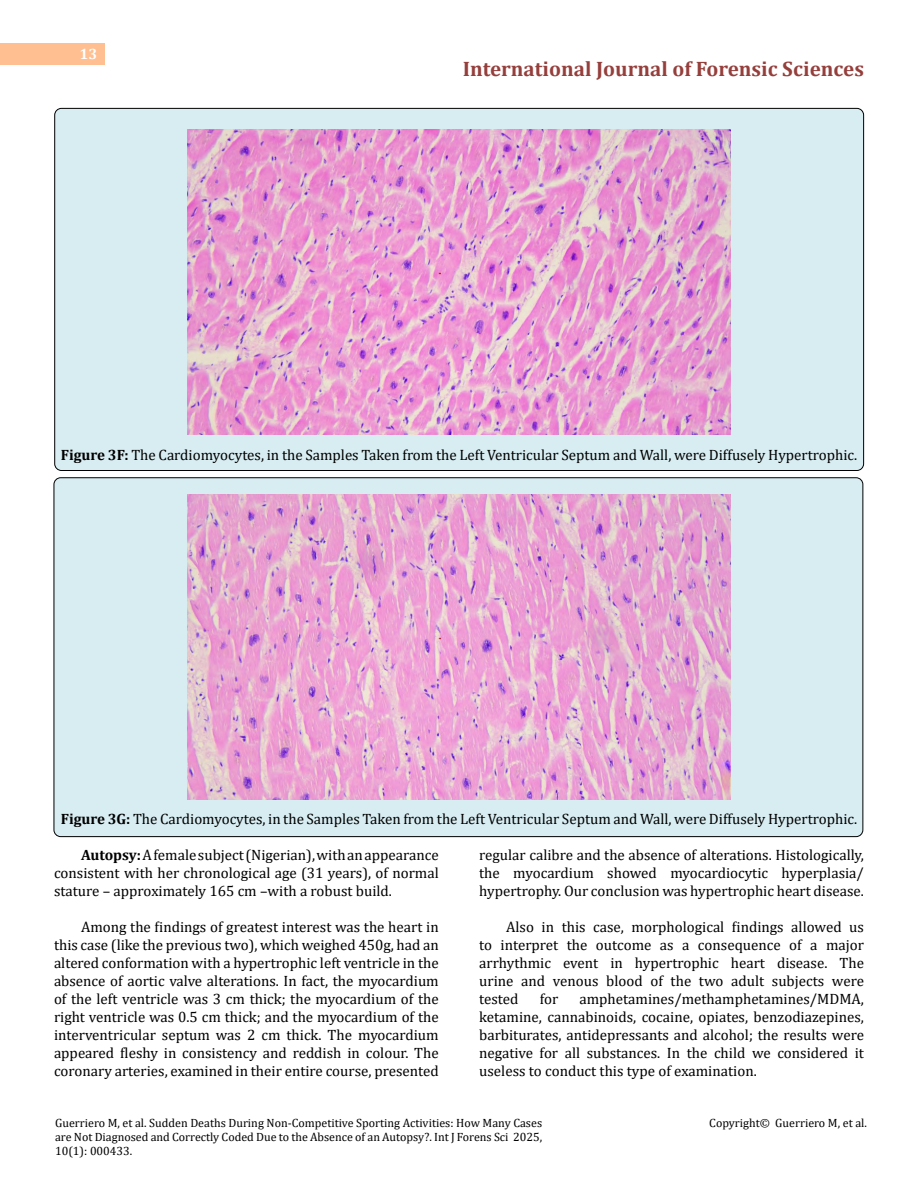
<style>
.page{position:relative;width:918px;height:1188px;background:#fff}
.page>*{position:absolute;margin:0;border:0;box-sizing:border-box;transform-origin:0 0}
.t1{font:700 21px "Cambria";color:#953f3c}
.t2{font:15px/18px "Cambria";color:#000;text-align:justify}
.t3{font:700 15px "Cambria";color:#fff}
.t4{font:12px/14.4px "Cambria";color:#000;text-align:justify}
.s1{font-weight:700}
</style>
<div class="page">
<div style="left:0;top:43px;width:105px;height:21px;background:#ffbf91"></div>
<div style="left:54px;top:478px;width:809px;height:359px;background:#d8edf2;border-radius:7px"></div>
<div style="left:55px;top:108px;width:809px;height:363px;background:#d8edf2;border-radius:7px"></div>
<img style="left:187px;top:129px;width:544px;height:306px">
<img style="left:187px;top:494px;width:544px;height:306px">
<p class="t3" style="left:80px;top:44px;width:19px">13</p>
<h1 class="t1" style="left:463px;top:54px;width:403px">International Journal of Forensic Sciences</h1>
<p class="t2" style="left:61px;top:446px;width:798px"><span class="s1">Figure 3F:</span> The Cardiomyocytes, in the Samples Taken from the Left Ventricular Septum and Wall, were Diffusely Hypertrophic.</p>
<p class="t2" style="left:61px;top:810px;width:798px"><span class="s1">Figure 3G:</span> The Cardiomyocytes, in the Samples Taken from the Left Ventricular Septum and Wall, were Diffusely Hypertrophic.</p>
<p class="t2" style="left:54px;top:846px;width:386px;text-indent:27px"><span class="s1">Autopsy:</span> A female subject (Nigerian), with an appearance consistent with her chronological age (31 years), of normal stature – approximately 165 cm –with a robust build.</p>
<p class="t2" style="left:54px;top:918px;width:386px;text-indent:27px">Among the findings of greatest interest was the heart in this case (like the previous two), which weighed 450g, had an altered conformation with a hypertrophic left ventricle in the absence of aortic valve alterations. In fact, the myocardium of the left ventricle was 3 cm thick; the myocardium of the right ventricle was 0.5 cm thick; and the myocardium of the interventricular septum was 2 cm thick. The myocardium appeared fleshy in consistency and reddish in colour. The coronary arteries, examined in their entire course, presented</p>
<p class="t2" style="left:479px;top:846px;width:386px">regular calibre and the absence of alterations. Histologically, the myocardium showed myocardiocytic hyperplasia/ hypertrophy. Our conclusion was hypertrophic heart disease.</p>
<p class="t2" style="left:479px;top:918px;width:386px;text-indent:27px">Also in this case, morphological findings allowed us to interpret the outcome as a consequence of a major arrhythmic event in hypertrophic heart disease. The urine and venous blood of the two adult subjects were tested</p>
<p class="t2" style="left:540px;top:990px;width:20px">for</p>
<p class="t2" style="left:479px;top:990px;width:386px;text-indent:100px">amphetamines/methamphetamines/MDMA, ketamine, cannabinoids, cocaine, opiates, benzodiazepines, barbiturates, antidepressants and alcohol; the results were negative for all substances. In the child we considered it useless to conduct this type of examination.</p>
<p class="t4" style="left:55px;top:1115px;width:489px">Guerriero M, et al. Sudden Deaths During Non-Competitive Sporting Activities: How Many Cases are Not Diagnosed and Correctly Coded Due to the Absence of an Autopsy?. Int J Forens Sci 2025, 10(1): 000433.</p>
<p class="t4" style="left:709px;top:1115px;width:159px">Copyright© Guerriero M, et al.</p>
</div>
